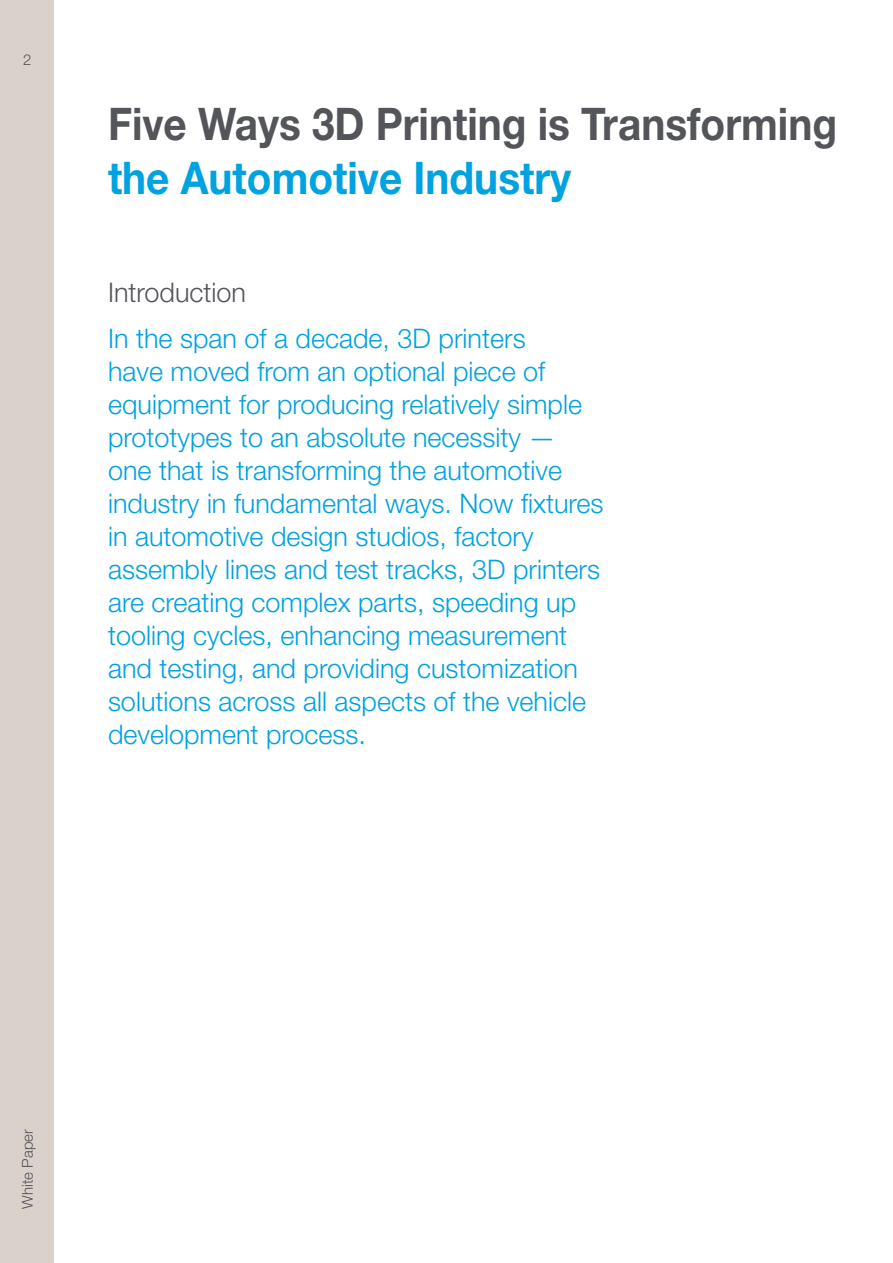
<style>
.page{position:relative;width:893px;height:1263px;background:#fff}
.page>*{position:absolute;margin:0;border:0;box-sizing:border-box;transform-origin:0 0}
.t1{font:700 45px "Helvetica Neue LT Std";color:#54555a;scale:.9 1}
.t2{font:700 45px "Helvetica Neue LT Std";color:#00a2df;scale:.9 1}
.t3{font:300 27px/33px "Helvetica Neue LT Std";color:#00a2df}
.t4{font:300 27px "Helvetica Neue LT Std";color:#54555a}
.t5{font:300 15px "Helvetica Neue LT Std";letter-spacing:.005em;color:#54555a}
</style>
<div class="page">
<div style="left:0;top:0;width:54px;height:1263px;background:#dad1cb"></div>
<p class="t5" style="left:23px;top:50px;width:10px">2</p>
<h1 class="t1" style="left:108px;top:96px;width:812px">Five Ways 3D Printing is Transforming</h1>
<h1 class="t2" style="left:108px;top:150px;width:516px">the Automotive Industry</h1>
<p class="t4" style="left:108px;top:276px;width:140px">Introduction</p>
<p class="t3" style="left:108px;top:322px;width:497px">In the span of a decade, 3D printers<br>have moved from an optional piece of equipment for producing relatively simple prototypes to an absolute necessity — one that is transforming the automotive industry in fundamental ways. Now fixtures in automotive design studios, factory assembly lines and test tracks, 3D printers are creating complex parts, speeding up tooling cycles, enhancing measurement and testing, and providing customization solutions across all aspects of the vehicle development process.</p>
<p class="t5" style="left:18px;top:1209px;width:82px;rotate:-90deg">White Paper</p>
</div>
